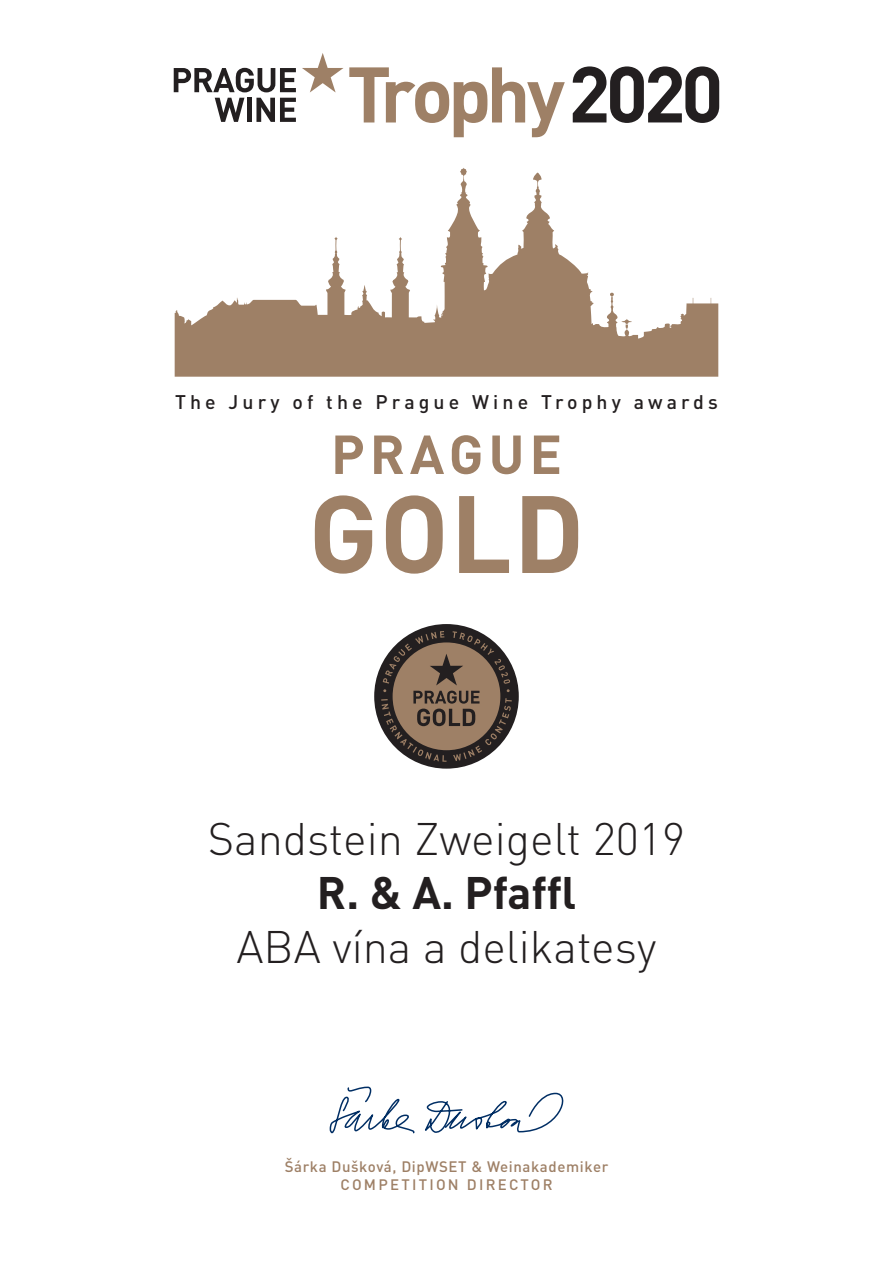
<style>
.page{position:relative;width:893px;height:1263px;background:#fff}
.page>*{position:absolute;margin:0;border:0;box-sizing:border-box;transform-origin:0 0}
.t1{font:700 108px "DINCS";color:#9e8066}
.t2{font:700 78px "DINCS";color:#231f20}
.t3{font:700 54px "DINCS";letter-spacing:.09em;color:#9e8066}
.t4{font:300 45px "DINCS";color:#231f20}
.t5{font:700 45px "DINCS";color:#231f20}
.t6{font:500 19.5px "DINCS";letter-spacing:.21em;color:#231f20}
.t7{font:500 15px/18.6px "DINCS";letter-spacing:.04em;color:#9e8066;text-align:center}
</style>
<div class="page">
<svg style="left:175px;top:168px;width:543px;height:209px"></svg>
<svg style="left:329px;top:1086px;width:235px;height:48px"></svg>
<svg style="left:302px;top:53px;width:263px;height:84px"></svg>
<svg style="left:174px;top:68px;width:122px;height:24px"></svg>
<svg style="left:215px;top:98px;width:29px;height:24px"></svg>
<div style="left:247px;top:98px;width:5px;height:24px;background:#231f20"></div>
<svg style="left:256px;top:98px;width:40px;height:24px"></svg>
<div style="left:374px;top:624px;width:145px;height:145px;background:#231f20;border-radius:50%"></div>
<svg style="left:381px;top:631px;width:131px;height:131px"></svg>
<p class="t2" style="left:568px;top:43px;width:157px">2020</p>
<p class="t6" style="left:175px;top:390px;width:544px">The Jury of the Prague Wine Trophy awards</p>
<p class="t3" style="left:331px;top:419px;width:233px">PRAGUE</p>
<p class="t1" style="left:308px;top:463px;width:278px">GOLD</p>
<p class="t4" style="left:208px;top:811px;width:479px">Sandstein Zweigelt 2019</p>
<p class="t5" style="left:317px;top:863px;width:261px">R. &amp; A. Pfaffl</p>
<p class="t4" style="left:237px;top:919px;width:421px">ABA vína a delikatesy</p>
<p class="t7" style="left:285px;top:1156px;width:325px">Šárka Dušková, DipWSET &amp; Weinakademiker<br>COMPETITION DIRECTOR</p>
</div>
